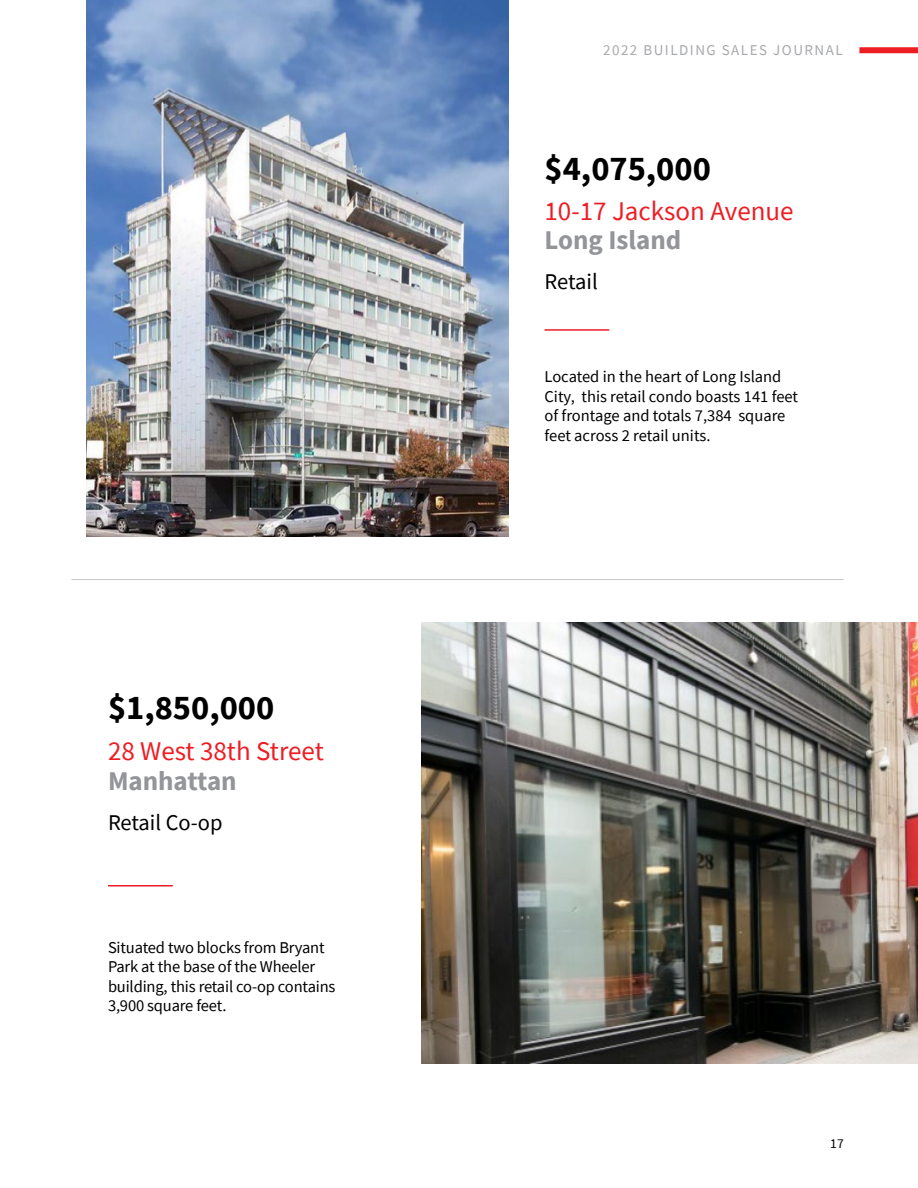
<style>
.page{position:relative;width:918px;height:1188px;background:#fff}
.page>*{position:absolute;margin:0;border:0;box-sizing:border-box;transform-origin:0 0}
.t1{font:700 34.5px "Source Sans Pro";color:#000}
.t2{font:27px "Source Sans Pro";color:#ed1d24}
.t3{font:700 27px "Source Sans Pro";color:#939598}
.t4{font:22.5px "Source Sans Pro";letter-spacing:-.005em;color:#000}
.t5{font:16.5px/19.5px "Source Sans Pro";letter-spacing:-.01em;color:#000}
.t6{font:15px "Source Sans Pro";letter-spacing:.1em;color:#a7a9ac}
.t7{font:13.5px "Source Sans Pro";color:#000}
</style>
<div class="page">
<hr style="left:545px;top:329px;width:64px;height:2px;background:#ed1d24">
<img style="left:86px;top:0;width:422px;height:537px">
<hr style="left:108px;top:885px;width:65px;height:1px;background:#ed1d24">
<img style="left:421px;top:622px;width:497px;height:442px">
<hr style="left:71px;top:579px;width:773px;height:1px;background:#c7c8ca">
<div style="left:859px;top:47px;width:59px;height:6px;background:#ed1d24"></div>
<h1 class="t1" style="left:108px;top:684px;width:168px">$1,850,000</h1>
<h2 class="t2" style="left:108px;top:733px;width:217px">28 West 38th Street</h2>
<h2 class="t3" style="left:108px;top:762px;width:130px">Manhattan</h2>
<h3 class="t4" style="left:108px;top:808px;width:116px">Retail Co-op</h3>
<p class="t5" style="left:108px;top:938px;width:229px">Situated two blocks from Bryant<br>Park at the base of the Wheeler building, this retail co-op contains<br>3,900 square feet.</p>
<p class="t6" style="left:603px;top:40px;width:241px">2022 BUILDING SALES JOURNAL</p>
<h1 class="t1" style="left:545px;top:145px;width:168px">$4,075,000</h1>
<h2 class="t2" style="left:545px;top:194px;width:251px">10-17 Jackson Avenue</h2>
<h2 class="t3" style="left:545px;top:222px;width:138px">Long Island</h2>
<h3 class="t4" style="left:545px;top:268px;width:55px">Retail</h3>
<p class="t5" style="left:545px;top:367px;width:255px">Located in the heart of Long Island City, this retail condo boasts 141 feet of frontage and totals 7,384 square feet across 2 retail units.</p>
<p class="t7" style="left:830px;top:1134px;width:15px">17</p>
</div>
